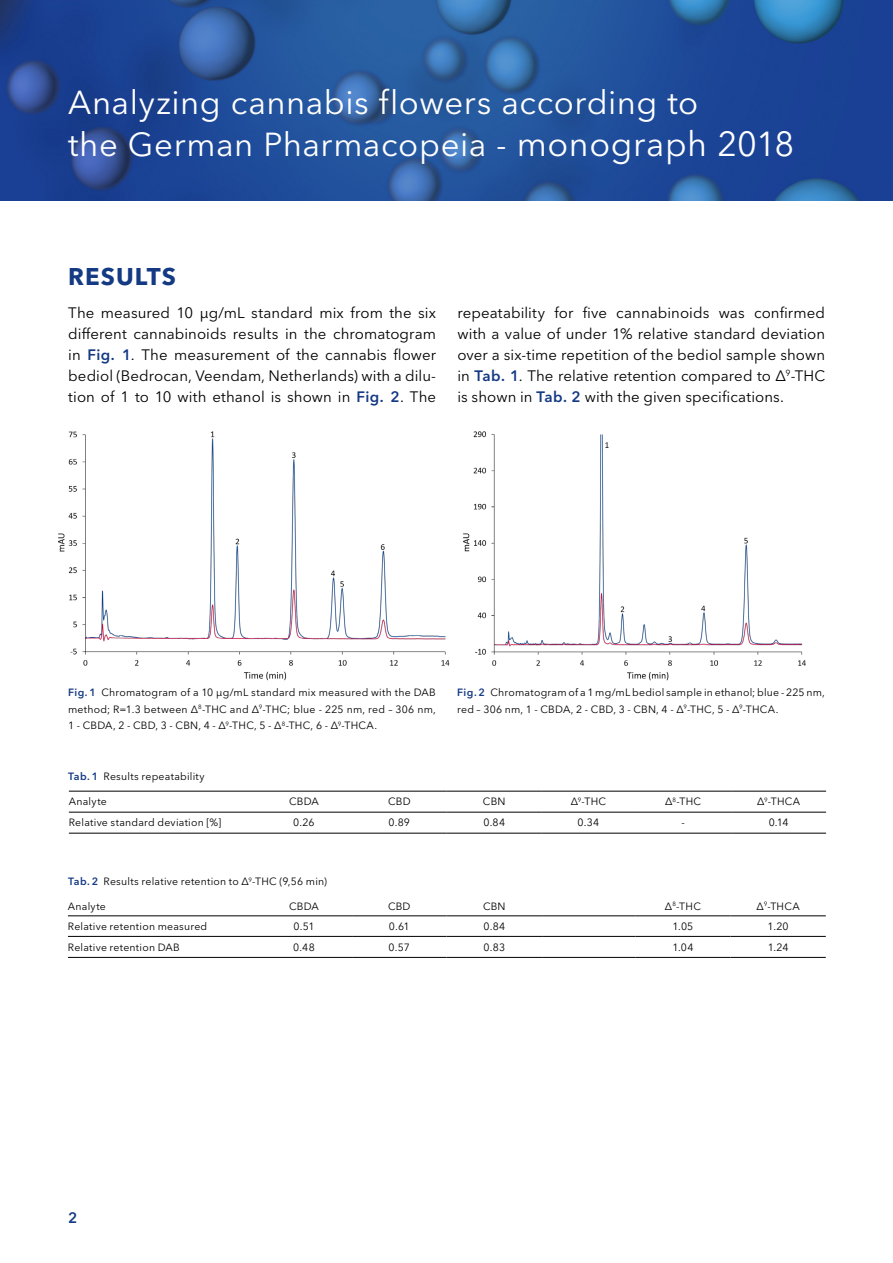
<style>
.page{position:relative;width:893px;height:1263px;background:#fff}
.page>*{position:absolute;margin:0;border:0;box-sizing:border-box;transform-origin:0 0}
.t1{font:33px/42px "Avenir Next W1 G";letter-spacing:.015em;color:#fff}
.t2{font:700 24px "Avenir Next W1 G";letter-spacing:.045em;color:#143a84}
.t3{font:15px/21px "Avenir Next W1 G";letter-spacing:.005em;color:#000;text-align:justify}
.t4{font:600 15px "Avenir Next W1 G";color:#143a84}
.t5{font:10.5px/16.5px "Avenir Next W1 G";letter-spacing:.02em;color:#000;text-align:justify}
.s1{font-size:34.5px}
.s2{font-weight:600;color:#143a84}
</style>
<div class="page">
<img style="left:0;top:0;width:893px;height:201px">
<hr style="left:69px;top:833px;width:187px;height:1px;background:#000">
<hr style="left:256px;top:833px;width:96px;height:1px;background:#000">
<hr style="left:352px;top:833px;width:95px;height:1px;background:#000">
<hr style="left:447px;top:833px;width:95px;height:1px;background:#000">
<hr style="left:542px;top:833px;width:93px;height:1px;background:#000">
<hr style="left:635px;top:833px;width:96px;height:1px;background:#000">
<hr style="left:731px;top:833px;width:95px;height:1px;background:#000">
<hr style="left:69px;top:791px;width:187px;height:1px;background:#000">
<hr style="left:256px;top:791px;width:96px;height:1px;background:#000">
<hr style="left:352px;top:791px;width:95px;height:1px;background:#000">
<hr style="left:447px;top:791px;width:95px;height:1px;background:#000">
<hr style="left:542px;top:791px;width:93px;height:1px;background:#000">
<hr style="left:635px;top:791px;width:96px;height:1px;background:#000">
<hr style="left:731px;top:791px;width:95px;height:1px;background:#000">
<hr style="left:69px;top:812px;width:187px;height:1px;background:#000">
<hr style="left:256px;top:812px;width:96px;height:1px;background:#000">
<hr style="left:352px;top:812px;width:95px;height:1px;background:#000">
<hr style="left:447px;top:812px;width:95px;height:1px;background:#000">
<hr style="left:542px;top:812px;width:93px;height:1px;background:#000">
<hr style="left:635px;top:812px;width:96px;height:1px;background:#000">
<hr style="left:731px;top:812px;width:95px;height:1px;background:#000">
<hr style="left:68px;top:957px;width:188px;height:1px;background:#000">
<hr style="left:256px;top:957px;width:96px;height:1px;background:#000">
<hr style="left:352px;top:957px;width:94px;height:1px;background:#000">
<hr style="left:446px;top:957px;width:96px;height:1px;background:#000">
<hr style="left:542px;top:957px;width:93px;height:1px;background:#000">
<hr style="left:635px;top:957px;width:95px;height:1px;background:#000">
<hr style="left:730px;top:957px;width:96px;height:1px;background:#000">
<hr style="left:68px;top:915px;width:188px;height:1px;background:#000">
<hr style="left:256px;top:915px;width:96px;height:1px;background:#000">
<hr style="left:352px;top:915px;width:94px;height:1px;background:#000">
<hr style="left:446px;top:915px;width:96px;height:1px;background:#000">
<hr style="left:542px;top:915px;width:93px;height:1px;background:#000">
<hr style="left:635px;top:915px;width:95px;height:1px;background:#000">
<hr style="left:730px;top:915px;width:96px;height:1px;background:#000">
<hr style="left:68px;top:936px;width:188px;height:1px;background:#000">
<hr style="left:256px;top:936px;width:96px;height:1px;background:#000">
<hr style="left:352px;top:936px;width:94px;height:1px;background:#000">
<hr style="left:446px;top:936px;width:96px;height:1px;background:#000">
<hr style="left:542px;top:936px;width:93px;height:1px;background:#000">
<hr style="left:635px;top:936px;width:95px;height:1px;background:#000">
<hr style="left:730px;top:936px;width:96px;height:1px;background:#000">
<img style="left:58px;top:431px;width:392px;height:250px">
<img style="left:463px;top:431px;width:343px;height:250px">
<h1 class="t1" style="left:68px;top:81px;width:728px">Analyzing cannabis flowers according to<br>the German Pharmacopeia - <span class="s1">monograph 2018</span></h1>
<h2 class="t2" style="left:68px;top:262px;width:109px">RESULTS</h2>
<p class="t3" style="left:68px;top:302px;width:369px">The measured 10 µg/mL standard mix from the six different cannabinoids results in the chromatogram in <span class="s2">Fig. 1</span>. The measurement of the cannabis flower bediol (Bedrocan, Veendam, Netherlands) with a dilu&shy;tion of 1 to 10 with ethanol is shown in <span class="s2">Fig. 2</span>. The</p>
<p class="t3" style="left:457px;top:302px;width:369px">repeatability for five cannabinoids was confirmed with a value of under 1% relative standard deviation over a six-time repetition of the bediol sample shown in <span class="s2">Tab. 1</span>. The relative retention compared to Δ<sup>9</sup>-THC is shown in <span class="s2">Tab. 2</span> with the given specifications.</p>
<p class="t5" style="left:68px;top:684px;width:369px"><span class="s2">Fig. 1</span> Chromatogram of a 10 µg/mL standard mix measured with the DAB method; R=1.3 between Δ<sup>8</sup>-THC and Δ<sup>9</sup>-THC; blue - 225 nm, red – 306 nm, 1 - CBDA, 2 - CBD, 3 - CBN, 4 - Δ<sup>9</sup>-THC, 5 - Δ<sup>8</sup>-THC, 6 - Δ<sup>9</sup>-THCA.</p>
<p class="t5" style="left:457px;top:684px;width:369px"><span class="s2">Fig. 2</span> Chromatogram of a 1 mg/mL bediol sample in ethanol; blue - 225 nm, red – 306 nm, 1 - CBDA, 2 - CBD, 3 - CBN, 4 - Δ<sup>9</sup>-THC, 5 - Δ<sup>9</sup>-THCA.</p>
<p class="t5" style="left:68px;top:768px;width:138px"><span class="s2">Tab. 1</span> Results repeatability</p>
<p class="t5" style="left:69px;top:793px;width:39px">Analyte</p>
<p class="t5" style="left:289px;top:793px;width:31px">CBDA</p>
<p class="t5" style="left:388px;top:793px;width:24px">CBD</p>
<p class="t5" style="left:483px;top:793px;width:24px">CBN</p>
<p class="t5" style="left:571px;top:793px;width:37px">Δ<sup>9</sup>-THC</p>
<p class="t5" style="left:665px;top:793px;width:38px">Δ<sup>8</sup>-THC</p>
<p class="t5" style="left:757px;top:793px;width:45px">Δ<sup>9</sup>-THCA</p>
<p class="t5" style="left:69px;top:814px;width:154px">Relative standard deviation [%]</p>
<p class="t5" style="left:293px;top:814px;width:23px">0.26</p>
<p class="t5" style="left:389px;top:814px;width:23px">0.89</p>
<p class="t5" style="left:483px;top:814px;width:23px">0.84</p>
<p class="t5" style="left:578px;top:814px;width:23px">0.34</p>
<p class="t5" style="left:681px;top:814px;width:5px">-</p>
<p class="t5" style="left:769px;top:814px;width:21px">0.14</p>
<p class="t5" style="left:68px;top:873px;width:261px"><span class="s2">Tab. 2</span> Results relative retention to Δ<sup>9</sup>-THC (9,56 min)</p>
<p class="t5" style="left:68px;top:898px;width:39px">Analyte</p>
<p class="t5" style="left:289px;top:898px;width:31px">CBDA</p>
<p class="t5" style="left:388px;top:898px;width:24px">CBD</p>
<p class="t5" style="left:483px;top:898px;width:24px">CBN</p>
<p class="t5" style="left:665px;top:898px;width:38px">Δ<sup>8</sup>-THC</p>
<p class="t5" style="left:757px;top:898px;width:45px">Δ<sup>9</sup>-THCA</p>
<p class="t5" style="left:68px;top:918px;width:141px">Relative retention measured</p>
<p class="t5" style="left:294px;top:918px;width:22px">0.51</p>
<p class="t5" style="left:389px;top:918px;width:22px">0.61</p>
<p class="t5" style="left:483px;top:918px;width:23px">0.84</p>
<p class="t5" style="left:672px;top:918px;width:22px">1.05</p>
<p class="t5" style="left:768px;top:918px;width:23px">1.20</p>
<p class="t5" style="left:68px;top:939px;width:113px">Relative retention DAB</p>
<p class="t5" style="left:293px;top:939px;width:23px">0.48</p>
<p class="t5" style="left:389px;top:939px;width:23px">0.57</p>
<p class="t5" style="left:484px;top:939px;width:23px">0.83</p>
<p class="t5" style="left:672px;top:939px;width:23px">1.04</p>
<p class="t5" style="left:768px;top:939px;width:22px">1.24</p>
<h3 class="t4" style="left:68px;top:1209px;width:11px">2</h3>
</div>
